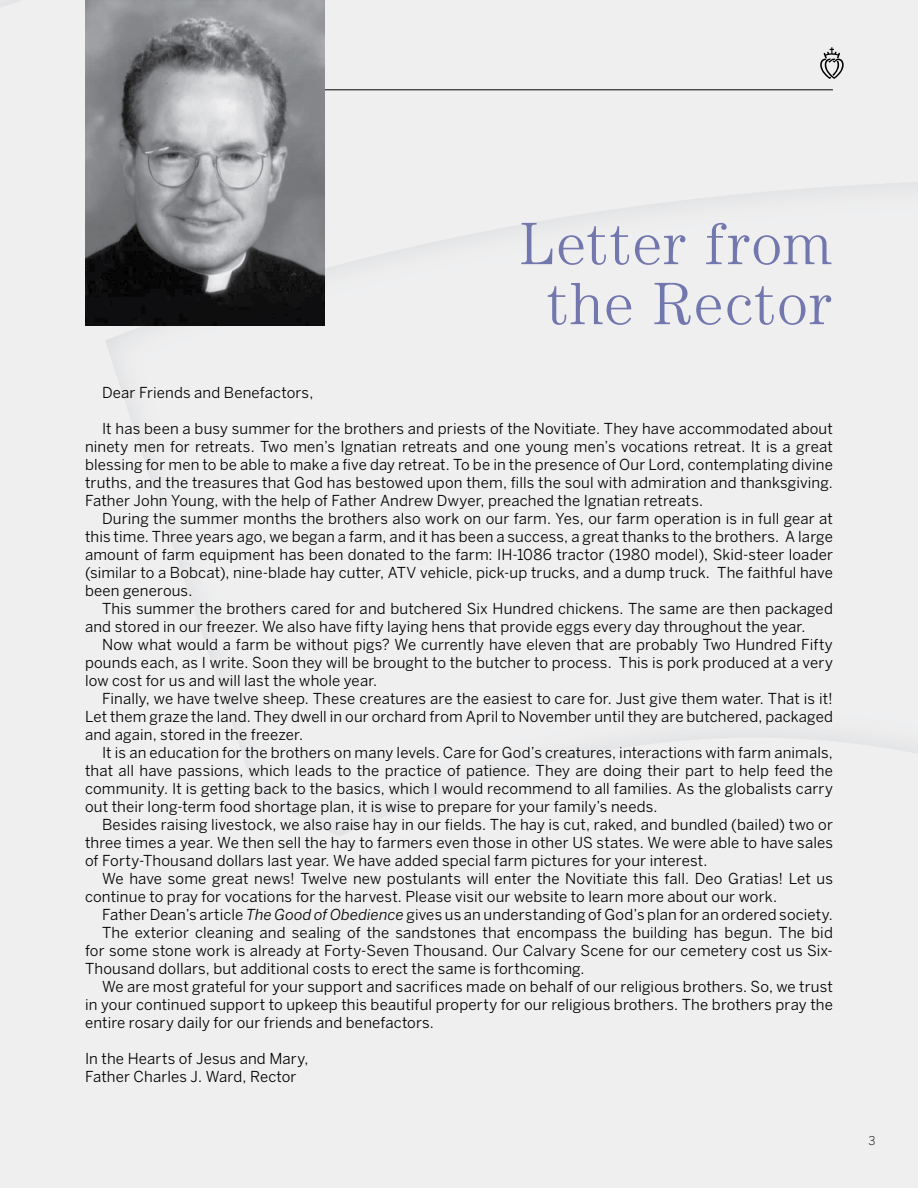
<style>
.page{position:relative;width:918px;height:1188px;background:#fff}
.page>*{position:absolute;margin:0;border:0;box-sizing:border-box;transform-origin:0 0}
.t1{font:300 60px/60px "Century Std";letter-spacing:.02em;color:#7277ae;text-align:center}
.t2{font:15px/18px "Benton Sans";letter-spacing:.01em;color:#000;text-align:justify}
.t3{font:300 12px "Benton Sans";color:#000}
.s1{font-style:italic}
</style>
<div class="page">
<img style="left:0;top:0;width:918px;height:1188px">
<h1 class="t1" style="left:520px;top:213px;width:313px">Letter from the Rector</h1>
<p class="t2" style="left:102px;top:383px;width:213px">Dear Friends and Benefactors,</p>
<p class="t2" style="left:85px;top:419px;width:749px;text-indent:17px">It has been a busy summer for the brothers and priests of the Novitiate. They have accommodated about ninety men for retreats. Two men’s Ignatian retreats and one young men’s vocations retreat. It is a great blessing for men to be able to make a five day retreat. To be in the presence of Our Lord, contemplating divine truths, and the treasures that God has bestowed upon them, fills the soul with admiration and thanksgiving.<br>Father John Young, with the help of Father Andrew Dwyer, preached the Ignatian retreats.</p>
<p class="t2" style="left:85px;top:509px;width:750px;text-indent:17px">During the summer months the brothers also work on our farm. Yes, our farm operation is in full gear at this time. Three years ago, we began a farm, and it has been a success, a great thanks to the brothers. A large amount of farm equipment has been donated to the farm: IH-1086 tractor (1980 model), Skid-steer loader (similar to a Bobcat), nine-blade hay cutter, ATV vehicle, pick-up trucks, and a dump truck. The faithful have been generous.</p>
<p class="t2" style="left:85px;top:599px;width:749px;text-indent:17px">This summer the brothers cared for and butchered Six Hundred chickens. The same are then packaged and stored in our freezer. We also have fifty laying hens that provide eggs every day throughout the year.</p>
<p class="t2" style="left:85px;top:635px;width:749px;text-indent:17px">Now what would a farm be without pigs? We currently have eleven that are probably Two Hundred Fifty pounds each, as I write. Soon they will be brought to the butcher to process. This is pork produced at a very low cost for us and will last the whole year.</p>
<p class="t2" style="left:85px;top:689px;width:749px;text-indent:17px">Finally, we have twelve sheep. These creatures are the easiest to care for. Just give them water. That is it!<br>Let them graze the land. They dwell in our orchard from April to November until they are butchered, packaged and again, stored in the freezer.</p>
<p class="t2" style="left:85px;top:743px;width:749px;text-indent:17px">It is an education for the brothers on many levels. Care for God’s creatures, interactions with farm animals, that all have passions, which leads to the practice of patience. They are doing their part to help feed the community. It is getting back to the basics, which I would recommend to all families. As the globalists carry out their long-term food shortage plan, it is wise to prepare for your family’s needs.</p>
<p class="t2" style="left:85px;top:815px;width:749px;text-indent:17px">Besides raising livestock, we also raise hay in our fields. The hay is cut, raked, and bundled (bailed) two or three times a year. We then sell the hay to farmers even those in other US states. We were able to have sales of Forty-Thousand dollars last year. We have added special farm pictures for your interest.</p>
<p class="t2" style="left:85px;top:869px;width:749px;text-indent:17px">We have some great news! Twelve new postulants will enter the Novitiate this fall. Deo Gratias! Let us continue to pray for vocations for the harvest. Please visit our website to learn more about our work.</p>
<p class="t2" style="left:102px;top:905px;width:732px">Father Dean’s article <span class="s1">The Good of Obedience</span> gives us an understanding of God’s plan for an ordered society.</p>
<p class="t2" style="left:102px;top:923px;width:732px">The exterior cleaning and sealing of the sandstones that encompass the building has begun. The bid</p>
<p class="t2" style="left:85px;top:941px;width:749px">for some stone work is already at Forty-Seven Thousand. Our Calvary Scene for our cemetery cost us Six-</p>
<p class="t2" style="left:85px;top:959px;width:501px">Thousand dollars, but additional costs to erect the same is forthcoming.</p>
<p class="t2" style="left:102px;top:977px;width:732px">We are most grateful for your support and sacrifices made on behalf of our religious brothers. So, we trust</p>
<p class="t2" style="left:85px;top:995px;width:749px">in your continued support to upkeep this beautiful property for our religious brothers. The brothers pray the</p>
<p class="t2" style="left:85px;top:1013px;width:350px">entire rosary daily for our friends and benefactors.</p>
<p class="t2" style="left:85px;top:1049px;width:225px">In the Hearts of Jesus and Mary,<br>Father Charles J. Ward, Rector</p>
<p class="t3" style="left:868px;top:1134px;width:8px">3</p>
</div>
